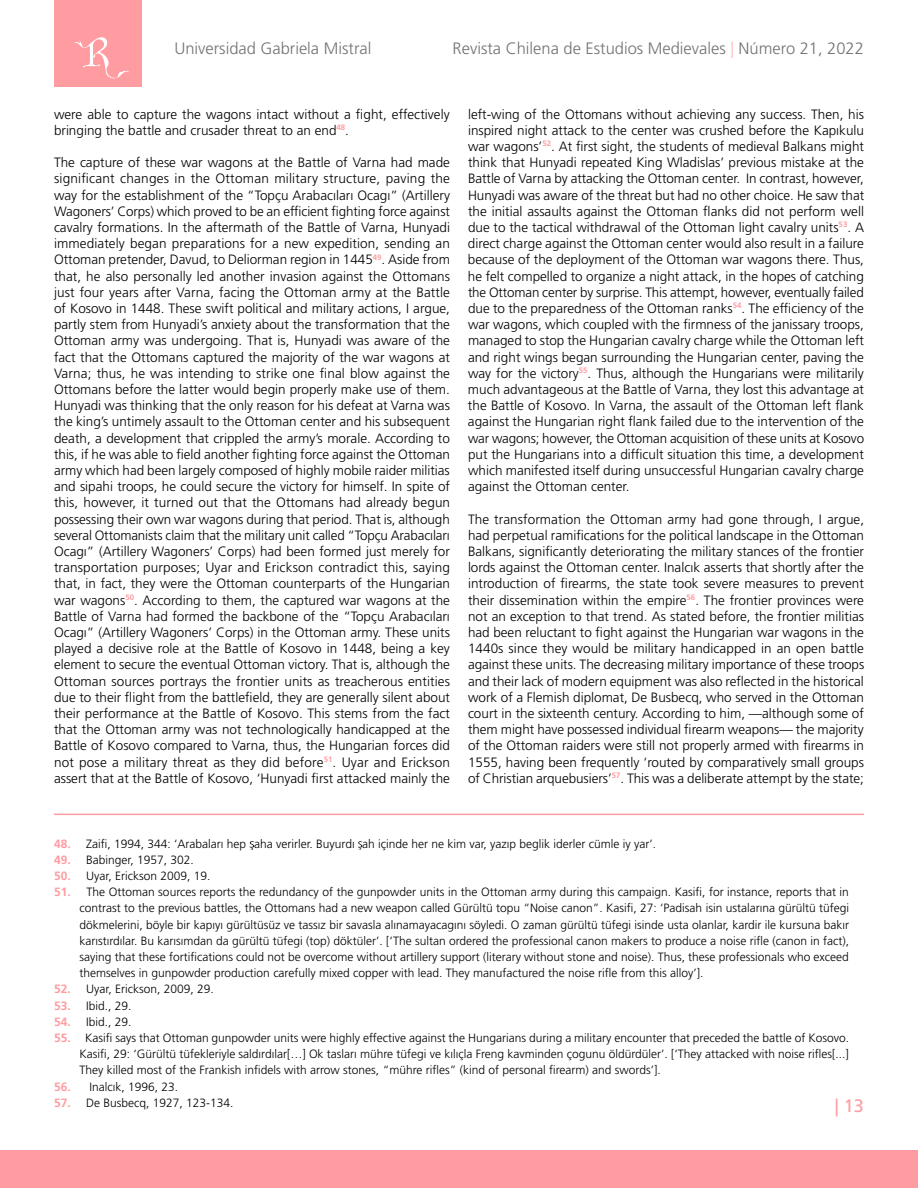
<style>
.page{position:relative;width:918px;height:1188px;background:#fff}
.page>*{position:absolute;margin:0;border:0;box-sizing:border-box;transform-origin:0 0}
.t1{font:18px "Frutiger LT Std";color:#ff9ca1}
.t2{font:300 16.5px "Frutiger LT Std";color:#717275}
.t3{font:300 13.5px/16.2px "Frutiger LT Std";color:#000;text-align:justify}
.t4{font:300 12px/16.2px "Frutiger LT Std";color:#000;text-align:justify}
.s1{color:#ffbbbf}
.s2{font-weight:700;color:#ff9ca1}
</style>
<div class="page">
<div style="left:0;top:1151px;width:918px;height:37px;background:#ff9ca1"></div>
<div style="left:54px;top:0;width:88px;height:86px;background:#ff9ca1"></div>
<svg style="left:74px;top:37px;width:55px;height:42px"></svg>
<hr style="left:54px;top:814px;width:810px;height:1px;background:#ff9ca1">
<svg style="left:250px;top:841px;width:4px;height:9px"></svg>
<svg style="left:358px;top:841px;width:4px;height:9px"></svg>
<p class="t2" style="left:174px;top:39px;width:199px">Universidad Gabriela Mistral</p>
<p class="t2" style="left:453px;top:39px;width:413px">Revista Chilena de Estudios Medievales <span class="s1">|</span> Número 21, 2022</p>
<p class="t3" style="left:54px;top:106px;width:397px">were able to capture the wagons intact without a fight, effectively bringing the battle and crusader threat to an end<sup>48</sup>.</p>
<p class="t3" style="left:54px;top:155px;width:398px">The capture of these war wagons at the Battle of Varna had made significant changes in the Ottoman military structure, paving the way for the establishment of the “Topçu Arabacıları Ocagı” (Artillery Wagoners’ Corps) which proved to be an efficient fighting force against cavalry formations. In the aftermath of the Battle of Varna, Hunyadi immediately began preparations for a new expedition, sending an Ottoman pretender, Davud, to Deliorman region in 1445<sup>49</sup>. Aside from that, he also personally led another invasion against the Ottomans just four years after Varna, facing the Ottoman army at the Battle of Kosovo in 1448. These swift political and military actions, I argue, partly stem from Hunyadi’s anxiety about the transformation that the Ottoman army was undergoing. That is, Hunyadi was aware of the fact that the Ottomans captured the majority of the war wagons at Varna; thus, he was intending to strike one final blow against the Ottomans before the latter would begin properly make use of them.<br>Hunyadi was thinking that the only reason for his defeat at Varna was the king’s untimely assault to the Ottoman center and his subsequent death, a development that crippled the army’s morale. According to this, if he was able to field another fighting force against the Ottoman army which had been largely composed of highly mobile raider militias and sipahi troops, he could secure the victory for himself. In spite of this, however, it turned out that the Ottomans had already begun possessing their own war wagons during that period. That is, although several Ottomanists claim that the military unit called “Topçu Arabacıları Ocagı” (Artillery Wagoners’ Corps) had been formed just merely for transportation purposes; Uyar and Erickson contradict this, saying that, in fact, they were the Ottoman counterparts of the Hungarian war wagons<sup>50</sup>. According to them, the captured war wagons at the Battle of Varna had formed the backbone of the “Topçu Arabacıları Ocagı” (Artillery Wagoners’ Corps) in the Ottoman army. These units played a decisive role at the Battle of Kosovo in 1448, being a key element to secure the eventual Ottoman victory. That is, although the Ottoman sources portrays the frontier units as treacherous entities due to their flight from the battlefield, they are generally silent about their performance at the Battle of Kosovo. This stems from the fact that the Ottoman army was not technologically handicapped at the Battle of Kosovo compared to Varna, thus, the Hungarian forces did not pose a military threat as they did before<sup>51</sup>. Uyar and Erickson assert that at the Battle of Kosovo, ‘Hunyadi first attacked mainly the</p>
<p class="t3" style="left:468px;top:106px;width:398px">left-wing of the Ottomans without achieving any success. Then, his inspired night attack to the center was crushed before the Kapıkulu war wagons’<sup>52</sup>. At first sight, the students of medieval Balkans might think that Hunyadi repeated King Wladislas’ previous mistake at the Battle of Varna by attacking the Ottoman center. In contrast, however, Hunyadi was aware of the threat but had no other choice. He saw that the initial assaults against the Ottoman flanks did not perform well due to the tactical withdrawal of the Ottoman light cavalry units<sup>53</sup>. A direct charge against the Ottoman center would also result in a failure because of the deployment of the Ottoman war wagons there. Thus, he felt compelled to organize a night attack, in the hopes of catching the Ottoman center by surprise. This attempt, however, eventually failed due to the preparedness of the Ottoman ranks<sup>54</sup>. The efficiency of the war wagons, which coupled with the firmness of the janissary troops, managed to stop the Hungarian cavalry charge while the Ottoman left and right wings began surrounding the Hungarian center, paving the way for the victory<sup>55</sup>. Thus, although the Hungarians were militarily much advantageous at the Battle of Varna, they lost this advantage at the Battle of Kosovo. In Varna, the assault of the Ottoman left flank against the Hungarian right flank failed due to the intervention of the war wagons; however, the Ottoman acquisition of these units at Kosovo put the Hungarians into a difficult situation this time, a development which manifested itself during unsuccessful Hungarian cavalry charge against the Ottoman center.</p>
<p class="t3" style="left:468px;top:511px;width:398px">The transformation the Ottoman army had gone through, I argue, had perpetual ramifications for the political landscape in the Ottoman Balkans, significantly deteriorating the military stances of the frontier lords against the Ottoman center. Inalcık asserts that shortly after the introduction of firearms, the state took severe measures to prevent their dissemination within the empire<sup>56</sup>. The frontier provinces were not an exception to that trend. As stated before, the frontier militias had been reluctant to fight against the Hungarian war wagons in the 1440s since they would be military handicapped in an open battle against these units. The decreasing military importance of these troops and their lack of modern equipment was also reflected in the historical work of a Flemish diplomat, De Busbecq, who served in the Ottoman court in the sixteenth century. According to him, —although some of them might have possessed individual firearm weapons— the majority of the Ottoman raiders were still not properly armed with firearms in 1555, having been frequently ‘routed by comparatively small groups of Christian arquebusiers’<sup>57</sup>. This was a deliberate attempt by the state;</p>
<p class="t4" style="left:54px;top:835px;width:604px"><span class="s2">48.</span> Zaifi, 1994, 344: ‘Arabaları hep aha verirler. Buyurdı ah içinde her ne kim var, yazıp beglik iderler cümle iy yar’.</p>
<p class="t4" style="left:54px;top:852px;width:141px"><span class="s2">49.</span> Babinger, 1957, 302.</p>
<p class="t4" style="left:54px;top:868px;width:158px"><span class="s2">50.</span> Uyar, Erickson 2009, 19.</p>
<p class="t4" style="left:80px;top:884px;width:771px;text-indent:-26px"><span class="s2">51.</span> The Ottoman sources reports the redundancy of the gunpowder units in the Ottoman army during this campaign. Kasifi, for instance, reports that in contrast to the previous battles, the Ottomans had a new weapon called Gürültü topu “Noise canon”. Kasifi, 27: ‘Padisah isin ustalarına gürültü tüfegi dökmelerini, böyle bir kapıyı gürültüsüz ve tassız bir savasla alınamayacagını söyledi. O zaman gürültü tüfegi isinde usta olanlar, kardir ile kursuna bakır karıstırdılar. Bu karısımdan da gürültü tüfegi (top) döktüler’. [‘The sultan ordered the professional canon makers to produce a noise rifle (canon in fact), saying that these fortifications could not be overcome without artillery support (literary without stone and noise). Thus, these professionals who exceed themselves in gunpowder production carefully mixed copper with lead. They manufactured the noise rifle from this alloy’].</p>
<p class="t4" style="left:54px;top:981px;width:161px"><span class="s2">52.</span> Uyar, Erickson, 2009, 29.</p>
<p class="t4" style="left:54px;top:997px;width:79px"><span class="s2">53.</span> Ibid., 29.</p>
<p class="t4" style="left:54px;top:1014px;width:79px"><span class="s2">54.</span> Ibid., 29.</p>
<p class="t4" style="left:80px;top:1030px;width:771px;text-indent:-26px"><span class="s2">55.</span> Kasifi says that Ottoman gunpowder units were highly effective against the Hungarians during a military encounter that preceded the battle of Kosovo.<br>Kasifi, 29: ‘Gürültü tüfekleriyle saldırdılar[…] Ok tasları mühre tüfegi ve kılıçla Freng kavminden çogunu öldürdüler’. [‘They attacked with noise rifles[...] They killed most of the Frankish infidels with arrow stones, “mühre rifles” (kind of personal firearm) and swords’].</p>
<p class="t4" style="left:54px;top:1078px;width:126px"><span class="s2">56.</span> Inalcık, 1996, 23.</p>
<p class="t4" style="left:54px;top:1095px;width:181px"><span class="s2">57.</span> De Busbecq, 1927, 123-134.</p>
<h1 class="t1" style="left:835px;top:1095px;width:31px">| 13</h1>
</div>
